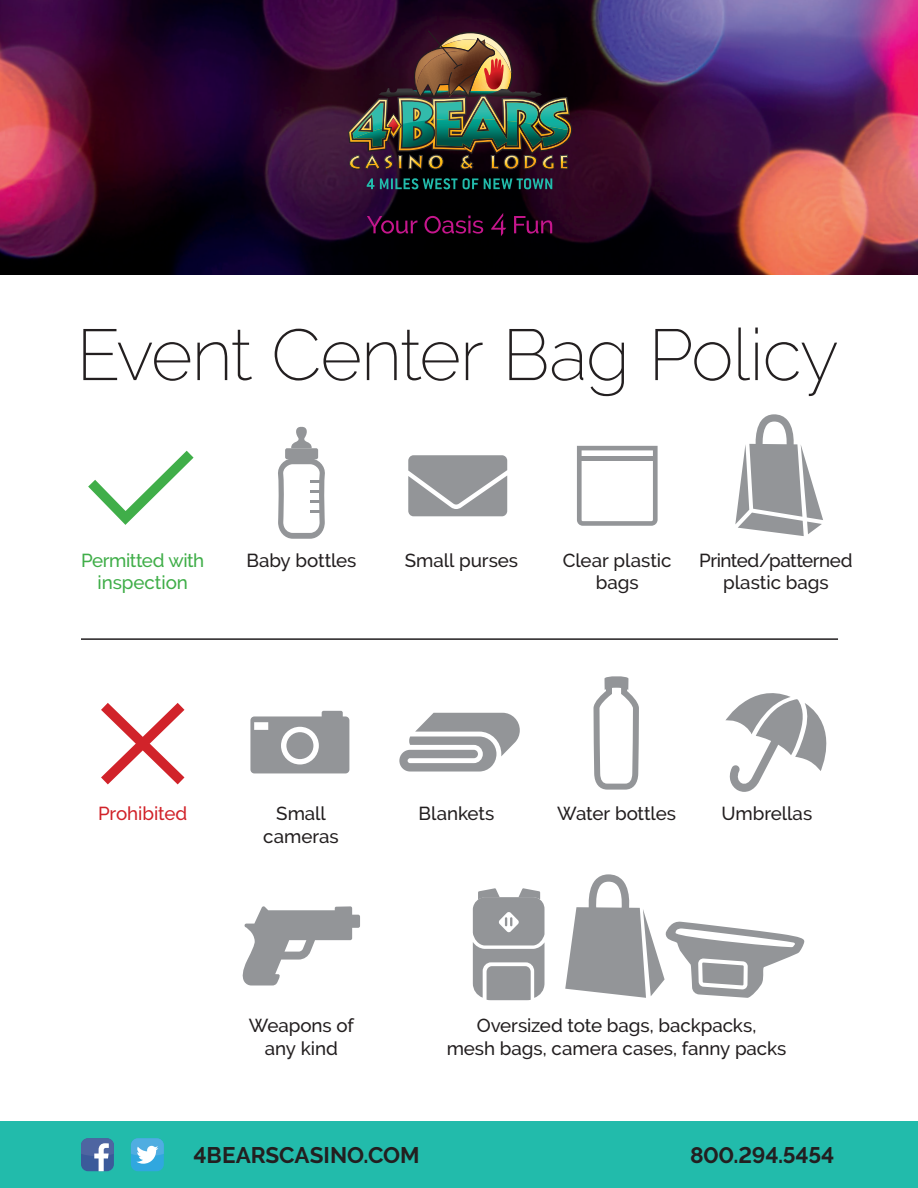
<style>
.page{position:relative;width:918px;height:1188px;background:#fff}
.page>*{position:absolute;margin:0;border:0;box-sizing:border-box;transform-origin:0 0}
.t1{font:200 72px "Raleway";letter-spacing:-.02em;color:#231f20}
.t2{font:700 22.5px "Raleway";letter-spacing:-.005em;color:#231f20}
.t3{font:500 18.75px/22.5px "Raleway";letter-spacing:-.005em;color:#231f20;text-align:center}
.t4{font:500 18.75px "Raleway";letter-spacing:-.02em;color:#40ae49}
.t5{font:500 18.75px "Raleway";letter-spacing:-.005em;color:#d1232a}
</style>
<div class="page">
<img style="left:0;top:0;width:918px;height:274px">
<img style="left:348px;top:30px;width:224px;height:140px">
<svg style="left:367px;top:178px;width:7px;height:11px"></svg>
<svg style="left:380px;top:178px;width:98px;height:11px"></svg>
<svg style="left:484px;top:178px;width:68px;height:11px"></svg>
<svg style="left:367px;top:213px;width:185px;height:23px;background:#29041f"></svg>
<div style="left:0;top:1122px;width:918px;height:66px;background:#22bbab"></div>
<hr style="left:81px;top:638px;width:757px;height:2px;background:#231f20">
<svg style="left:88px;top:450px;width:106px;height:75px"></svg>
<svg style="left:101px;top:703px;width:84px;height:82px"></svg>
<div style="left:285px;top:448px;width:33px;height:11px;background:#939598;border-radius:2px"></div>
<svg style="left:291px;top:426px;width:21px;height:22px"></svg>
<svg style="left:278px;top:458px;width:47px;height:81px"></svg>
<svg style="left:725px;top:693px;width:102px;height:99px"></svg>
<svg style="left:593px;top:676px;width:46px;height:114px"></svg>
<svg style="left:399px;top:713px;width:121px;height:59px"></svg>
<svg style="left:408px;top:455px;width:99px;height:61px;background:#9d9fa2"></svg>
<svg style="left:577px;top:446px;width:81px;height:80px"></svg>
<div style="left:578px;top:456px;width:78px;height:5px;background:#939598"></div>
<svg style="left:250px;top:711px;width:99px;height:62px"></svg>
<svg style="left:735px;top:414px;width:88px;height:122px"></svg>
<div style="left:131px;top:1138px;width:33px;height:33px;background:#30a7df;border-radius:7px"></div>
<svg style="left:131px;top:1138px;width:33px;height:26px"></svg>
<svg style="left:81px;top:1138px;width:33px;height:33px"></svg>
<svg style="left:565px;top:874px;width:240px;height:124px"></svg>
<svg style="left:473px;top:888px;width:72px;height:112px"></svg>
<svg style="left:242px;top:906px;width:118px;height:80px"></svg>
<h1 class="t1" style="left:76px;top:313px;width:764px">Event Center Bag Policy</h1>
<p class="t4" style="left:81px;top:549px;width:125px">Permitted with</p>
<p class="t3" style="left:246px;top:549px;width:111px">Baby bottles</p>
<p class="t4" style="left:98px;top:572px;width:92px">inspection</p>
<p class="t3" style="left:405px;top:549px;width:115px">Small purses</p>
<p class="t3" style="left:563px;top:549px;width:110px">Clear plastic bags</p>
<p class="t3" style="left:699px;top:549px;width:155px">Printed/patterned plastic bags</p>
<p class="t5" style="left:98px;top:803px;width:91px">Prohibited</p>
<p class="t3" style="left:263px;top:802px;width:77px">Small cameras</p>
<p class="t3" style="left:419px;top:802px;width:77px">Blankets</p>
<p class="t3" style="left:557px;top:802px;width:120px">Water bottles</p>
<p class="t3" style="left:721px;top:802px;width:92px">Umbrellas</p>
<p class="t3" style="left:249px;top:1014px;width:107px">Weapons of any kind</p>
<p class="t3" style="left:447px;top:1014px;width:341px">Oversized tote bags, backpacks,<br>mesh bags, camera cases, fanny packs</p>
<p class="t2" style="left:194px;top:1142px;width:228px">4BEARSCASINO.COM</p>
<p class="t2" style="left:690px;top:1142px;width:146px">800.294.5454</p>
</div>
